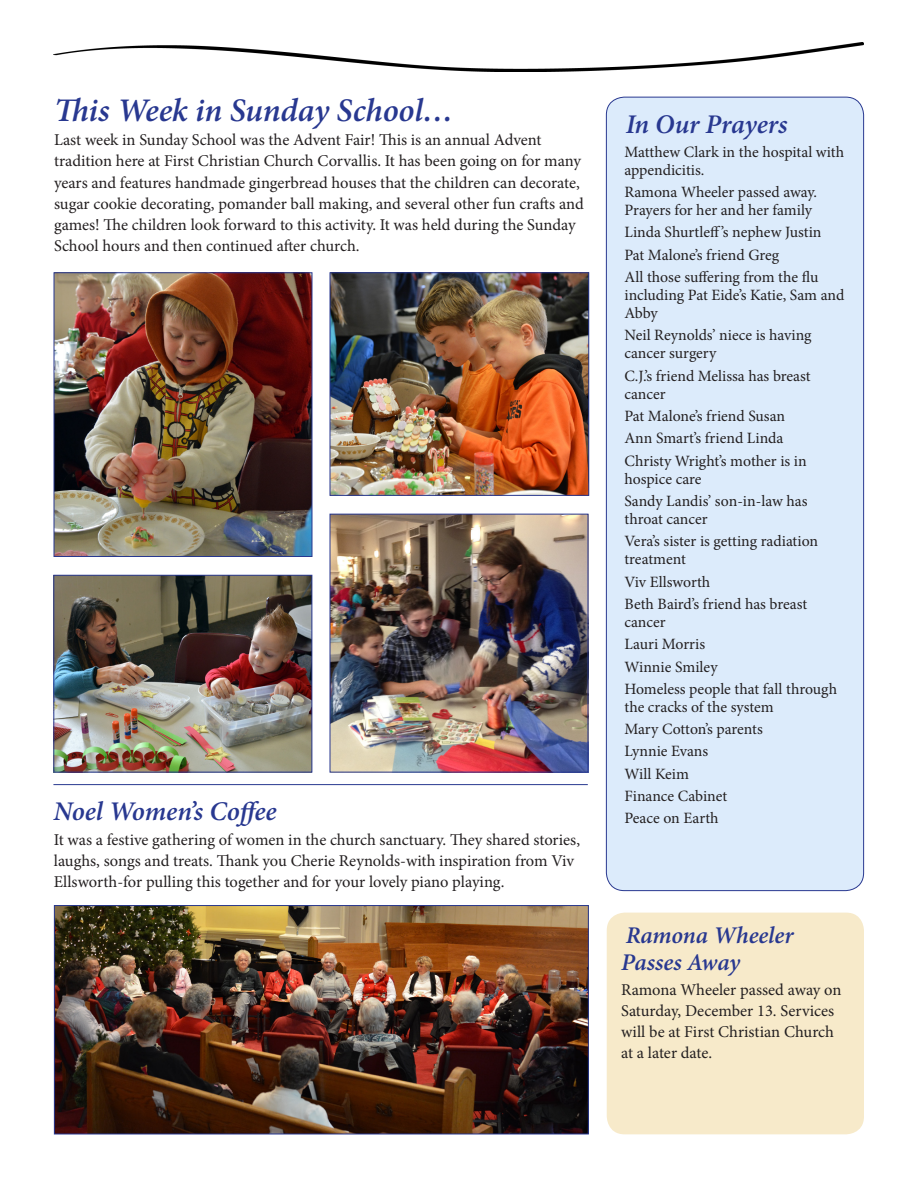
<style>
.page{position:relative;width:918px;height:1188px;background:#fff}
.page>*{position:absolute;margin:0;border:0;box-sizing:border-box;transform-origin:0 0}
.t1{font:italic 600 33px "Minion Pro";letter-spacing:-.005em;color:#283890}
.t2{font:italic 600 27px "Minion Pro";letter-spacing:-.005em;color:#283890}
.t3{font:italic 600 24px/27px "Minion Pro";letter-spacing:-.005em;color:#283890}
.t4{font:16.5px/21px "Minion Pro";letter-spacing:-.005em;color:#231f20}
.t5{font:15.75px/22.4px "Minion Pro";color:#231f20}
</style>
<div class="page">
<img style="left:54px;top:42px;width:810px;height:30px">
<div style="left:606px;top:97px;width:258px;height:794px;background:#dcebfb;border-radius:18px"></div>
<img style="left:56px;top:907px;width:531px;height:225px">
<div style="left:54px;top:905px;width:535px;height:229px;border:1px solid #283890"></div>
<div style="left:607px;top:913px;width:257px;height:221px;background:#f7eaca;border-radius:18px"></div>
<img style="left:332px;top:274px;width:255px;height:220px">
<div style="left:330px;top:272px;width:259px;height:224px;border:1px solid #283890"></div>
<img style="left:56px;top:274px;width:254px;height:281px">
<div style="left:54px;top:272px;width:258px;height:285px;border:1px solid #283890"></div>
<img style="left:55px;top:577px;width:255px;height:193px">
<div style="left:53px;top:575px;width:259px;height:197px;border:1px solid #283890"></div>
<img style="left:332px;top:516px;width:254px;height:254px">
<div style="left:330px;top:514px;width:258px;height:258px;border:1px solid #283890"></div>
<hr style="left:53px;top:784px;width:535px;height:1px;background:#283890">
<h1 class="t1" style="left:54px;top:87px;width:401px">This Week in Sunday School…</h1>
<p class="t4" style="left:54px;top:130px;width:531px">Last week in Sunday School was the Advent Fair! This is an annual Advent tradition here at First Christian Church Corvallis. It has been going on for many years and features handmade gingerbread houses that the children can decorate, sugar cookie decorating, pomander ball making, and several other fun crafts and games! The children look forward to this activity. It was held during the Sunday School hours and then continued after church.</p>
<h2 class="t2" style="left:53px;top:792px;width:225px">Noel Women’s Coffee</h2>
<p class="t4" style="left:54px;top:829px;width:528px">It was a festive gathering of women in the church sanctuary. They shared stories, laughs, songs and treats. Thank you Cherie Reynolds-with inspiration from Viv<br>Ellsworth-for pulling this together and for your lovely piano playing.</p>
<h2 class="t2" style="left:626px;top:106px;width:163px">In Our Prayers</h2>
<p class="t5" style="left:624px;top:143px;width:221px;line-height:18px">Matthew Clark in the hospital with appendicitis.</p>
<p class="t5" style="left:624px;top:183px;width:194px;line-height:18px">Ramona Wheeler passed away.<br>Prayers for her and her family</p>
<p class="t5" style="left:624px;top:221px;width:199px">Linda Shurtleff’s nephew Justin<br>Pat Malone’s friend Greg<br>All those suffering from the flu</p>
<p class="t5" style="left:624px;top:286px;width:221px;line-height:18px">including Pat Eide’s Katie, Sam and<br>Abby</p>
<p class="t5" style="left:624px;top:326px;width:189px;line-height:18px">Neil Reynolds’ niece is having cancer surgery</p>
<p class="t5" style="left:624px;top:367px;width:188px;line-height:18px">C.J.’s friend Melissa has breast cancer</p>
<p class="t5" style="left:624px;top:405px;width:184px">Pat Malone’s friend Susan<br>Ann Smart’s friend Linda<br>Christy Wright’s mother is in</p>
<p class="t5" style="left:624px;top:467px;width:184px">hospice care<br>Sandy Landis’ son-in-law has</p>
<p class="t5" style="left:624px;top:508px;width:195px">throat cancer<br>Vera’s sister is getting radiation</p>
<p class="t5" style="left:624px;top:548px;width:184px">treatment<br>Viv Ellsworth<br>Beth Baird’s friend has breast</p>
<p class="t5" style="left:624px;top:611px;width:214px">cancer<br>Lauri Morris<br>Winnie Smiley<br>Homeless people that fall through</p>
<p class="t5" style="left:624px;top:696px;width:151px">the cracks of the system<br>Mary Cotton’s parents<br>Lynnie Evans<br>Will Keim<br>Finance Cabinet<br>Peace on Earth</p>
<h3 class="t3" style="left:621px;top:922px;width:174px">Ramona Wheeler<br>Passes Away</h3>
<p class="t4" style="left:621px;top:980px;width:222px">Ramona Wheeler passed away on<br>Saturday, December 13. Services will be at First Christian Church at a later date.</p>
</div>
